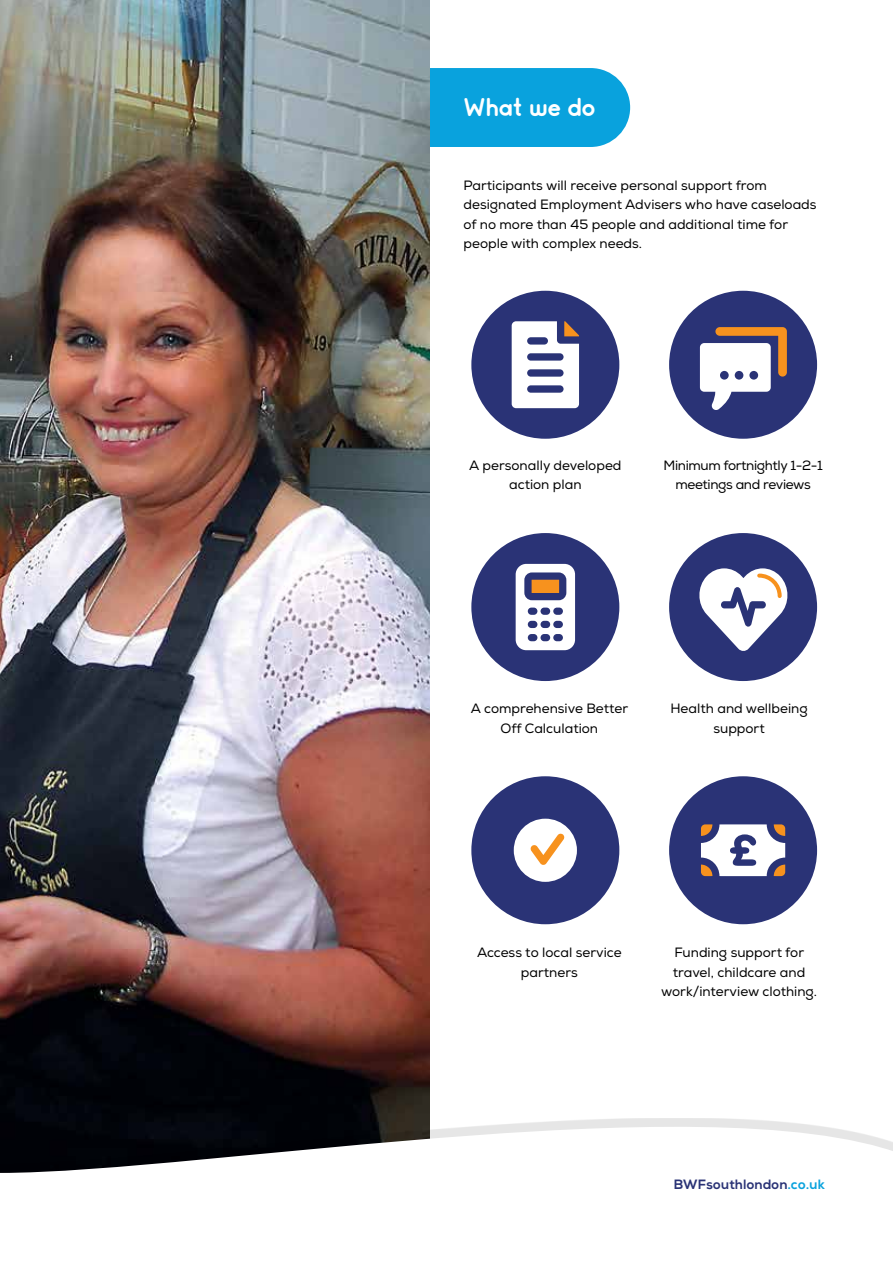
<style>
.page{position:relative;width:893px;height:1263px;background:#fff}
.page>*{position:absolute;margin:0;border:0;box-sizing:border-box;transform-origin:0 0}
.t1{font:24px "Somatic Rounded";letter-spacing:.02em;color:#fff}
.t2{font:13.5px/19.5px "Nexa";color:#000;text-align:center}
.t3{font:13.5px/19.5px "Nexa";letter-spacing:-.025em;color:#000;text-align:center}
.t4{font:700 13.5px "Nexa";letter-spacing:.02em;color:#2a3376}
.s1{color:#09a2dd}
</style>
<div class="page">
<div style="left:429px;top:68px;width:201px;height:79px;background:#09a2dd"></div>
<img style="left:0;top:0;width:429px;height:1077px">
<svg style="left:0;top:1077px;width:893px;height:96px"></svg>
<div style="left:471px;top:291px;width:148px;height:148px;background:#2a3376;border-radius:50%"></div>
<svg style="left:512px;top:321px;width:67px;height:87px"></svg>
<div style="left:669px;top:291px;width:148px;height:148px;background:#2a3376;border-radius:50%"></div>
<svg style="left:700px;top:327px;width:87px;height:83px"></svg>
<div style="left:669px;top:533px;width:148px;height:148px;background:#2a3376;border-radius:50%"></div>
<svg style="left:699px;top:568px;width:89px;height:83px"></svg>
<div style="left:471px;top:533px;width:148px;height:148px;background:#2a3376;border-radius:50%"></div>
<svg style="left:516px;top:564px;width:59px;height:86px"></svg>
<div style="left:669px;top:776px;width:148px;height:148px;background:#2a3376;border-radius:50%"></div>
<svg style="left:701px;top:824px;width:84px;height:52px"></svg>
<div style="left:471px;top:776px;width:148px;height:148px;background:#2a3376;border-radius:50%"></div>
<svg style="left:514px;top:819px;width:63px;height:63px"></svg>
<h1 class="t1" style="left:463px;top:97px;width:133px">What we do</h1>
<p class="t2" style="left:463px;top:176px;width:355px;text-align:left">Participants will receive personal support from designated Employment Advisers who have caseloads of no more than 45 people and additional time for people with complex needs.</p>
<p class="t2" style="left:469px;top:456px;width:154px">A personally developed action plan</p>
<p class="t3" style="left:663px;top:456px;width:161px">Minimum fortnightly 1-2-1 meetings and reviews</p>
<p class="t2" style="left:471px;top:699px;width:159px">A comprehensive Better<br>Off Calculation</p>
<p class="t2" style="left:670px;top:699px;width:139px">Health and wellbeing support</p>
<p class="t2" style="left:477px;top:943px;width:146px">Access to local service partners</p>
<p class="t2" style="left:661px;top:943px;width:157px">Funding support for travel, childcare and work/interview clothing.</p>
<p class="t4" style="left:674px;top:1176px;width:152px">BWFsouthlondon<span class="s1">.co.uk</span></p>
</div>
